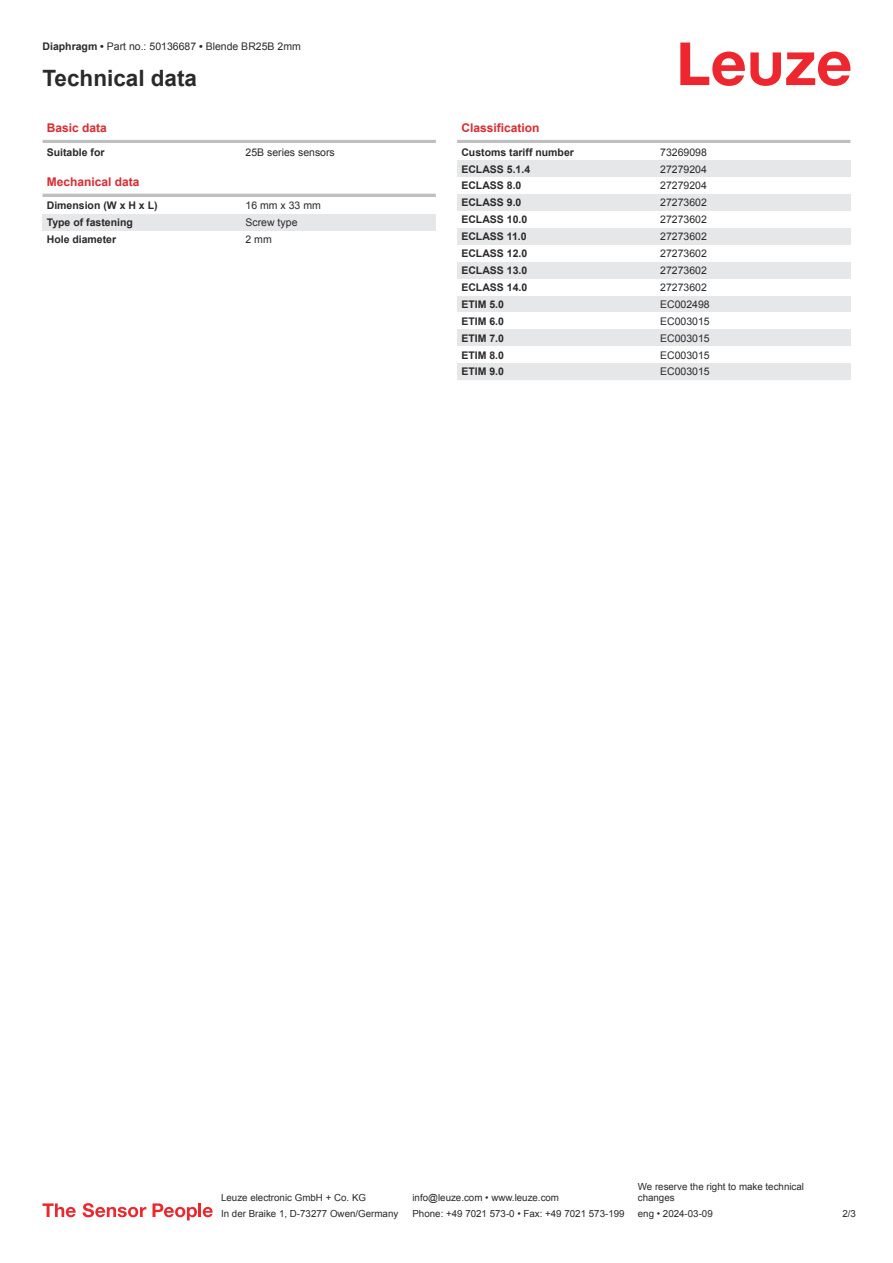
<style>
.page{position:relative;width:893px;height:1263px;background:#fff}
.page>*{position:absolute;margin:0;border:0;box-sizing:border-box;transform-origin:0 0}
.t1{font:700 22.5px "Arial";color:#2b292a}
.t2{font:700 12px "Arial";color:#db2a30}
.t3{font:10.5px "Arial";color:#2b292a}
.t4{font:700 10.5px "Arial";color:#2b292a}
.t5{font:9.75px/11.7px "Arial";color:#2b292a}
.s1{font-weight:700}
</style>
<div class="page">
<svg style="left:680px;top:43px;width:170px;height:43px"></svg>
<hr style="left:43px;top:140px;width:393px;height:3px;background:#bdbfc1">
<hr style="left:43px;top:194px;width:393px;height:3px;background:#bdbfc1">
<div style="left:43px;top:214px;width:199px;height:17px;background:#e6e7e9"></div>
<div style="left:242px;top:214px;width:194px;height:17px;background:#e6e7e9"></div>
<hr style="left:457px;top:140px;width:393px;height:3px;background:#bdbfc1">
<div style="left:457px;top:160px;width:200px;height:17px;background:#e6e7e9"></div>
<div style="left:657px;top:160px;width:193px;height:17px;background:#e6e7e9"></div>
<div style="left:457px;top:194px;width:200px;height:17px;background:#e6e7e9"></div>
<div style="left:657px;top:194px;width:193px;height:17px;background:#e6e7e9"></div>
<div style="left:457px;top:228px;width:200px;height:17px;background:#e6e7e9"></div>
<div style="left:657px;top:228px;width:193px;height:17px;background:#e6e7e9"></div>
<div style="left:457px;top:262px;width:200px;height:17px;background:#e6e7e9"></div>
<div style="left:657px;top:262px;width:193px;height:17px;background:#e6e7e9"></div>
<div style="left:457px;top:296px;width:200px;height:16px;background:#e6e7e9"></div>
<div style="left:657px;top:296px;width:193px;height:16px;background:#e6e7e9"></div>
<div style="left:457px;top:329px;width:200px;height:17px;background:#e6e7e9"></div>
<div style="left:657px;top:329px;width:193px;height:17px;background:#e6e7e9"></div>
<div style="left:457px;top:363px;width:200px;height:17px;background:#e6e7e9"></div>
<div style="left:657px;top:363px;width:193px;height:17px;background:#e6e7e9"></div>
<svg style="left:43px;top:1203px;width:33px;height:14px"></svg>
<svg style="left:83px;top:1203px;width:63px;height:14px"></svg>
<svg style="left:153px;top:1203px;width:44px;height:17px"></svg>
<hr style="left:198px;top:1203px;width:3px;height:14px;background:#ed272d">
<svg style="left:203px;top:1207px;width:10px;height:10px"></svg>
<p class="t3" style="left:43px;top:43px;width:260px"><span class="s1">Diaphragm •</span> Part no.: 50136687 <span class="s1">•</span> Blende BR25B 2mm</p>
<h1 class="t1" style="left:43px;top:70px;width:156px">Technical data</h1>
<p class="t2" style="left:47px;top:123px;width:62px">Basic data</p>
<p class="t4" style="left:47px;top:148px;width:59px">Suitable for</p>
<p class="t3" style="left:246px;top:148px;width:91px">25B series sensors</p>
<p class="t2" style="left:47px;top:177px;width:94px">Mechanical data</p>
<p class="t4" style="left:47px;top:202px;width:112px">Dimension (W x H x L)</p>
<p class="t3" style="left:246px;top:202px;width:77px">16 mm x 33 mm</p>
<p class="t4" style="left:47px;top:219px;width:88px">Type of fastening</p>
<p class="t3" style="left:246px;top:219px;width:53px">Screw type</p>
<p class="t4" style="left:47px;top:236px;width:71px">Hole diameter</p>
<p class="t3" style="left:246px;top:236px;width:28px">2 mm</p>
<p class="t2" style="left:461px;top:123px;width:80px">Classification</p>
<p class="t4" style="left:461px;top:148px;width:114px">Customs tariff number</p>
<p class="t3" style="left:660px;top:148px;width:48px">73269098</p>
<p class="t4" style="left:461px;top:165px;width:70px">ECLASS 5.1.4</p>
<p class="t3" style="left:660px;top:165px;width:48px">27279204</p>
<p class="t4" style="left:461px;top:182px;width:62px">ECLASS 8.0</p>
<p class="t3" style="left:660px;top:182px;width:48px">27279204</p>
<p class="t4" style="left:461px;top:199px;width:62px">ECLASS 9.0</p>
<p class="t3" style="left:660px;top:199px;width:48px">27273602</p>
<p class="t4" style="left:461px;top:216px;width:67px">ECLASS 10.0</p>
<p class="t3" style="left:660px;top:216px;width:48px">27273602</p>
<p class="t4" style="left:461px;top:233px;width:67px">ECLASS 11.0</p>
<p class="t3" style="left:660px;top:232px;width:48px">27273602</p>
<p class="t4" style="left:461px;top:249px;width:67px">ECLASS 12.0</p>
<p class="t3" style="left:660px;top:249px;width:48px">27273602</p>
<p class="t4" style="left:461px;top:266px;width:67px">ECLASS 13.0</p>
<p class="t3" style="left:660px;top:266px;width:48px">27273602</p>
<p class="t4" style="left:461px;top:283px;width:67px">ECLASS 14.0</p>
<p class="t3" style="left:660px;top:283px;width:48px">27273602</p>
<p class="t4" style="left:461px;top:300px;width:44px">ETIM 5.0</p>
<p class="t3" style="left:660px;top:300px;width:51px">EC002498</p>
<p class="t4" style="left:461px;top:317px;width:44px">ETIM 6.0</p>
<p class="t3" style="left:660px;top:317px;width:51px">EC003015</p>
<p class="t4" style="left:461px;top:334px;width:44px">ETIM 7.0</p>
<p class="t3" style="left:660px;top:334px;width:51px">EC003015</p>
<p class="t4" style="left:461px;top:351px;width:44px">ETIM 8.0</p>
<p class="t3" style="left:660px;top:351px;width:51px">EC003015</p>
<p class="t4" style="left:461px;top:368px;width:44px">ETIM 9.0</p>
<p class="t3" style="left:660px;top:368px;width:51px">EC003015</p>
<p class="t5" style="left:221px;top:1193px;width:146px">Leuze electronic GmbH + Co. KG</p>
<p class="t5" style="left:412px;top:1193px;width:148px">info@leuze.com • www.leuze.com</p>
<p class="t5" style="left:638px;top:1181px;width:168px">We reserve the right to make technical changes</p>
<p class="t5" style="left:221px;top:1209px;width:179px">In der Braike 1, D-73277 Owen/Germany</p>
<p class="t5" style="left:412px;top:1209px;width:214px">Phone: +49 7021 573-0 • Fax: +49 7021 573-199</p>
<p class="t5" style="left:638px;top:1209px;width:76px">eng • 2024-03-09</p>
<p class="t5" style="left:842px;top:1209px;width:15px">2 /3</p>
</div>
